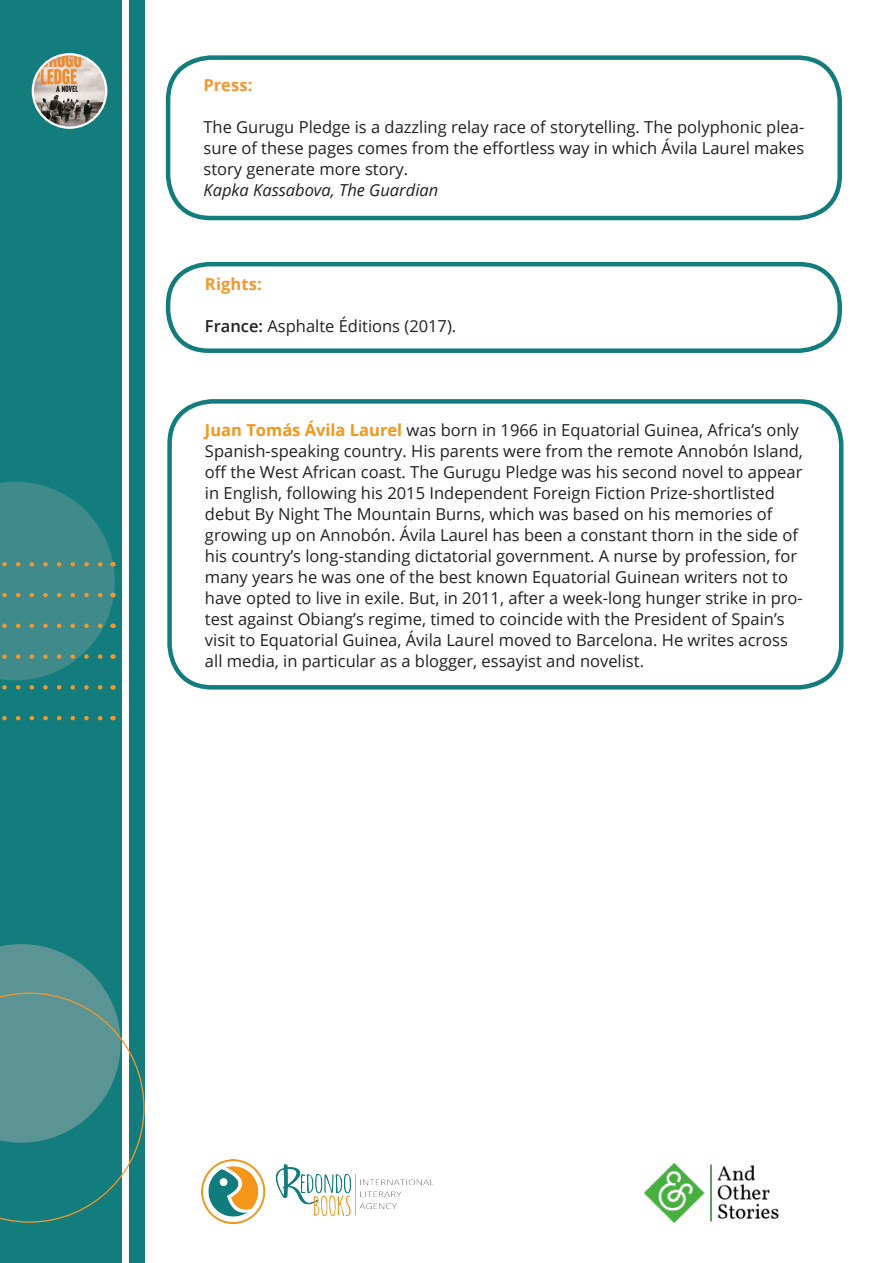
<style>
.page{position:relative;width:893px;height:1263px;background:#fff}
.page>*{position:absolute;margin:0;border:0;box-sizing:border-box;transform-origin:0 0}
.t1{font:16.5px/21px "Open Sans";color:#231f20}
.t2{font:italic 16.5px "Open Sans";color:#231f20}
.t3{font:700 16.5px "Open Sans";letter-spacing:.005em;color:#f6972d}
.s1{font-weight:600}
.s2{font-weight:700;color:#f3961a}
</style>
<div class="page">
<div style="left:0;top:0;width:121px;height:1263px;background:#137d7d"></div>
<div style="left:129px;top:0;width:16px;height:1263px;background:#137d7d"></div>
<svg style="left:0;top:482px;width:115px;height:208px"></svg>
<svg style="left:2px;top:716px;width:101px;height:4px"></svg>
<svg style="left:0;top:944px;width:145px;height:279px"></svg>
<img style="left:202px;top:1160px;width:231px;height:63px">
<div style="left:32px;top:53px;width:75px;height:76px;border:4px solid #fff;border-radius:50%"></div>
<img style="left:34px;top:55px;width:71px;height:72px;border-radius:36px">
<div style="left:167px;top:399px;width:676px;height:291px;border:4px solid #137d7d;border-radius:43px"></div>
<div style="left:166px;top:55px;width:676px;height:165px;border:4px solid #137d7d;border-radius:43px"></div>
<div style="left:166px;top:262px;width:676px;height:91px;border:4px solid #137d7d;border-radius:40px"></div>
<img style="left:645px;top:1163px;width:133px;height:60px">
<p class="t3" style="left:203px;top:73px;width:51px">Press:</p>
<p class="t1" style="left:203px;top:116px;width:602px;text-align:justify">The Gurugu Pledge is a dazzling relay race of storytelling. The polyphonic plea&shy;sure of these pages comes from the effortless way in which Ávila Laurel makes story generate more story.</p>
<p class="t2" style="left:203px;top:179px;width:236px">Kapka Kassabova, The Guardian</p>
<p class="t3" style="left:205px;top:272px;width:58px">Rights:</p>
<p class="t1" style="left:205px;top:315px;width:253px"><span class="s1">France:</span> Asphalte Éditions (2017).</p>
<p class="t1" style="left:205px;top:419px;width:599px"><span class="s2">Juan Tomás Ávila Laurel</span> was born in 1966 in Equatorial Guinea, Africa’s only Spanish-speaking country. His parents were from the remote Annobón Island, off the West African coast. The Gurugu Pledge was his second novel to appear in English, following his 2015 Independent Foreign Fiction Prize-shortlisted debut By Night The Mountain Burns, which was based on his memories of growing up on Annobón. Ávila Laurel has been a constant thorn in the side of his country’s long-standing dictatorial government. A nurse by profession, for many years he was one of the best known Equatorial Guinean writers not to have opted to live in exile. But, in 2011, after a week-long hunger strike in pro&shy;test against Obiang’s regime, timed to coincide with the President of Spain’s visit to Equatorial Guinea, Ávila Laurel moved to Barcelona. He writes across all media, in particular as a blogger, essayist and novelist.</p>
</div>
